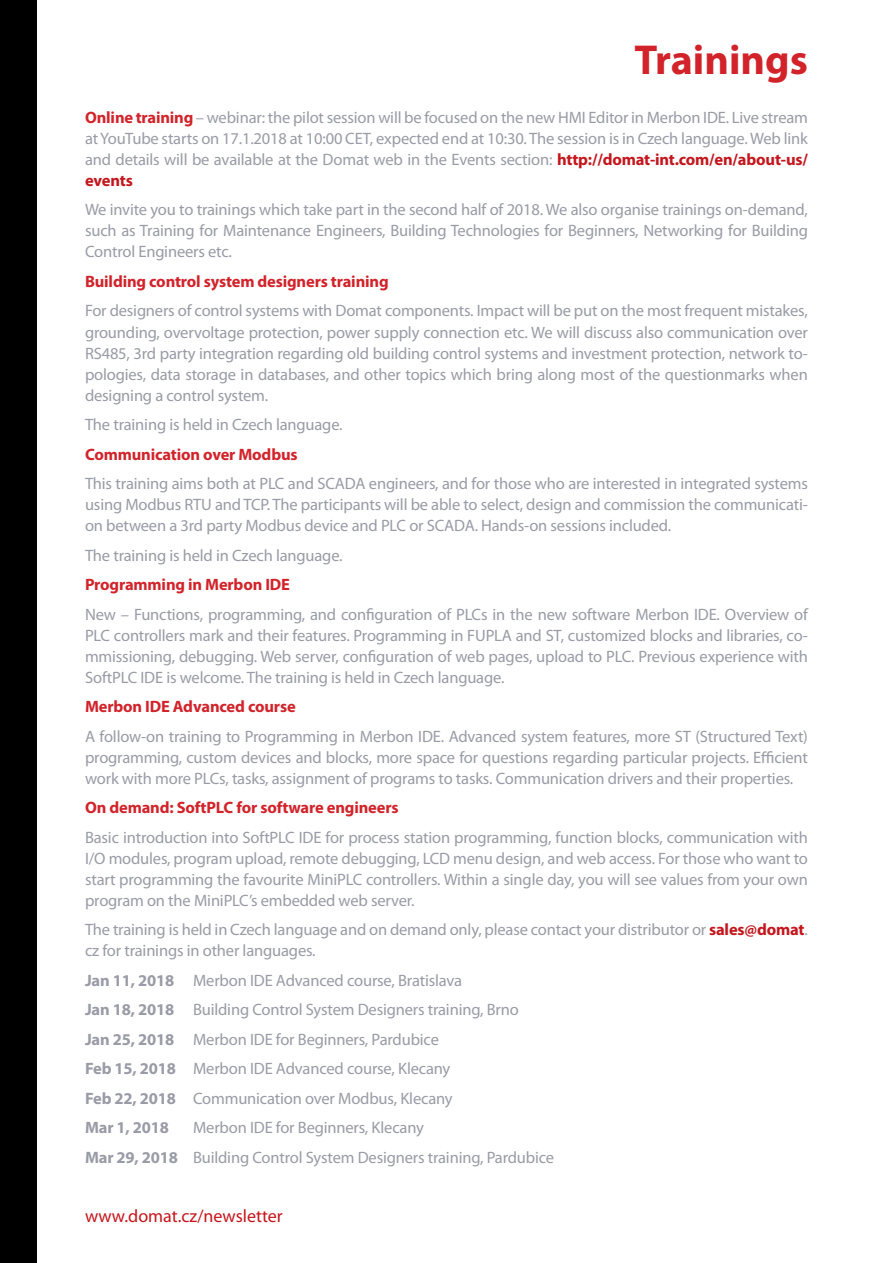
<style>
.page{position:relative;width:893px;height:1263px;background:#fff}
.page>*{position:absolute;margin:0;border:0;box-sizing:border-box;transform-origin:0 0}
.t1{font:700 42px "Myriad Pro";color:#d2232a}
.t2{font:18px "Myriad Pro";color:#c4161c}
.t3{font:16.5px/21px "Myriad Pro";letter-spacing:-.01em;color:#999ba6;text-align:justify}
.t4{font:700 16.5px "Myriad Pro";letter-spacing:-.01em;color:#d2232a}
.s1{font-weight:700;color:#d2232a}
.s2{font-weight:700;color:#c4161c}
.s3{font-weight:700}
</style>
<div class="page">
<div style="left:0;top:0;width:36px;height:1263px;background:#000"></div>
<h1 class="t1" style="left:634px;top:36px;width:175px">Trainings</h1>
<p class="t3" style="left:85px;top:107px;width:724px"><span class="s1">Online training</span> – webinar: the pilot session will be focused on the new HMI Editor in Merbon IDE. Live stream at YouTube starts on 17.1.2018 at 10:00 CET, expected end at 10:30. The session is in Czech language. Web link and details will be available at the Domat web in the Events section: <span class="s2">http://domat-int.com/en/about-us/ events</span></p>
<p class="t3" style="left:85px;top:200px;width:724px">We invite you to trainings which take part in the second half of 2018. We also organise trainings on-demand, such as Training for Maintenance Engineers, Building Technologies for Beginners, Networking for Building Control Engineers etc.</p>
<p class="t4" style="left:85px;top:272px;width:305px">Building control system designers training</p>
<p class="t3" style="left:85px;top:301px;width:724px">For designers of control systems with Domat components. Impact will be put on the most frequent mistakes, grounding, overvoltage protection, power supply connection etc. We will discuss also communication over RS485, 3rd party integration regarding old building control systems and investment protection, network to&shy;pologies, data storage in databases, and other topics which bring along most of the questionmarks when designing a control system.</p>
<p class="t3" style="left:85px;top:414px;width:259px">The training is held in Czech language.</p>
<p class="t4" style="left:85px;top:445px;width:214px">Communication over Modbus</p>
<p class="t3" style="left:85px;top:473px;width:724px">This training aims both at PLC and SCADA engineers, and for those who are interested in integrated systems using Modbus RTU and TCP. The participants will be able to select, design and commission the communicati&shy;on between a 3rd party Modbus device and PLC or SCADA. Hands-on sessions included.</p>
<p class="t3" style="left:85px;top:545px;width:259px">The training is held in Czech language.</p>
<p class="t4" style="left:85px;top:575px;width:206px">Programming in Merbon IDE</p>
<p class="t3" style="left:85px;top:604px;width:724px">New – Functions, programming, and configuration of PLCs in the new software Merbon IDE. Overview of PLC controllers mark and their features. Programming in FUPLA and ST, customized blocks and libraries, co&shy;mmissioning, debugging. Web server, configuration of web pages, upload to PLC. Previous experience with SoftPLC IDE is welcome. The training is held in Czech language.</p>
<p class="t4" style="left:85px;top:697px;width:212px">Merbon IDE Advanced course</p>
<p class="t3" style="left:85px;top:726px;width:724px">A follow-on training to Programming in Merbon IDE. Advanced system features, more ST (Structured Text) programming, custom devices and blocks, more space for questions regarding particular projects. Efficient work with more PLCs, tasks, assignment of programs to tasks. Communication drivers and their properties.</p>
<p class="t4" style="left:85px;top:798px;width:315px">On demand: SoftPLC for software engineers</p>
<p class="t3" style="left:85px;top:827px;width:724px">Basic introduction into SoftPLC IDE for process station programming, function blocks, communication with I/O modules, program upload, remote debugging, LCD menu design, and web access. For those who want to start programming the favourite MiniPLC controllers. Within a single day, you will see values from your own program on the MiniPLC’s embedded web server.</p>
<p class="t3" style="left:85px;top:919px;width:724px">The training is held in Czech language and on demand only, please contact your distributor or <span class="s2">sales@domat</span>. cz for trainings in other languages.</p>
<p class="t3" style="left:85px;top:966px;width:435px;line-height:29.5px;text-align:left"><span class="s3">Jan 11, 2018</span> Merbon IDE Advanced course, Bratislava<br><span class="s3">Jan 18, 2018</span> Building Control System Designers training, Brno <span class="s3">Jan 25, 2018</span> Merbon IDE for Beginners, Pardubice<br><span class="s3">Feb 15, 2018</span> Merbon IDE Advanced course, Klecany<br><span class="s3">Feb 22, 2018</span> Communication over Modbus, Klecany<br><span class="s3">Mar 1, 2018</span></p>
<p class="t3" style="left:85px;top:1113px;width:471px;line-height:29.5px;text-indent:108px">Merbon IDE for Beginners, Klecany<br><span class="s3">Mar 29, 2018</span> Building Control System Designers training, Pardubice</p>
<p class="t2" style="left:85px;top:1206px;width:199px">www.domat.cz/newsletter</p>
</div>
